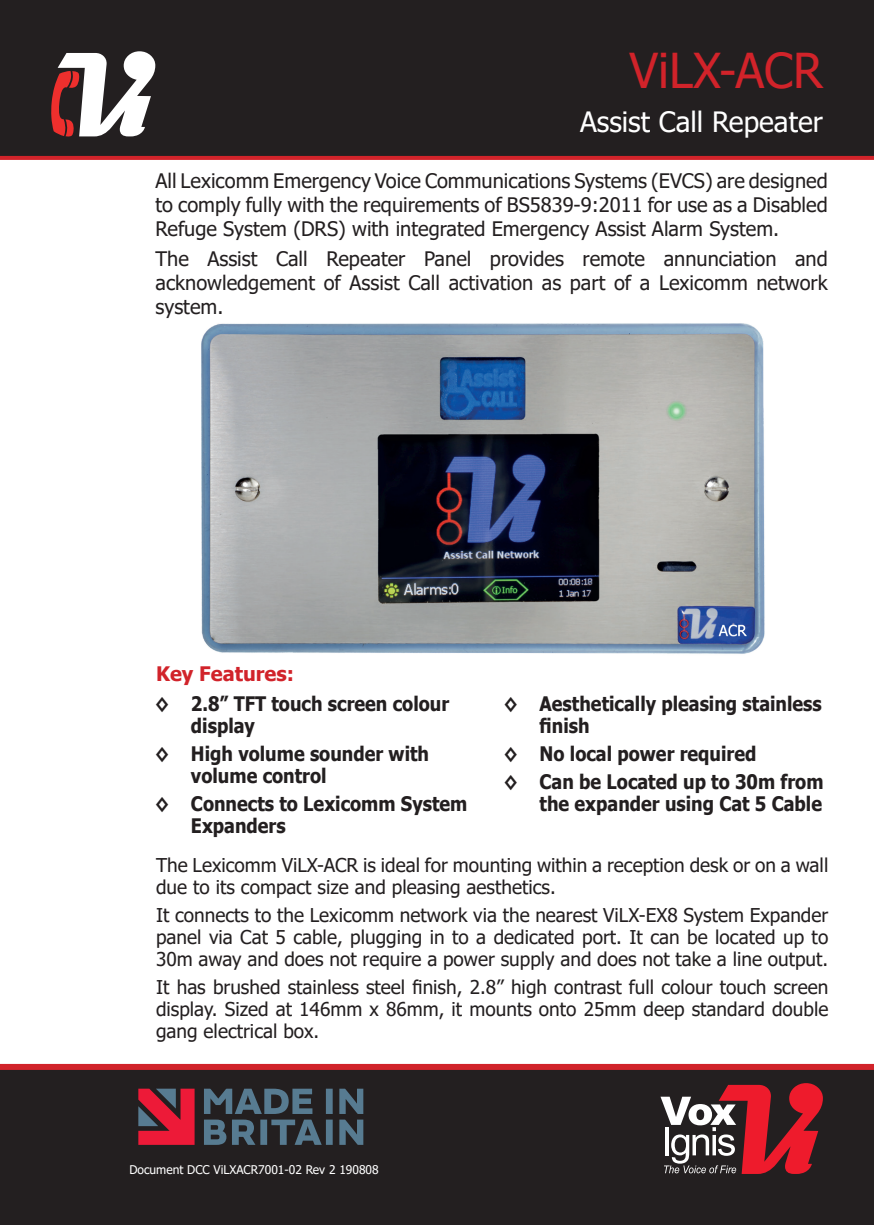
<style>
.page{position:relative;width:874px;height:1225px;background:#fff}
.page>*{position:absolute;margin:0;border:0;box-sizing:border-box;transform-origin:0 0}
.t1{font:48px "Tahoma";color:#d1232a}
.t2{font:28px "Tahoma";color:#fff}
.t3{font:20px/24px "Tahoma";color:#231f20;text-align:justify}
.t4{font:700 20px/22px "Tahoma";color:#231f20;scale:.9 1}
.t5{font:700 20px "Tahoma";color:#d1232a}
.t6{font:19px/22px "Tahoma";color:#231f20;text-align:justify}
.t7{font:12px "Tahoma";color:#fff}
</style>
<div class="page">
<div style="left:0;top:0;width:873px;height:159px;background:#231f20"></div>
<div style="left:0;top:1068px;width:873px;height:157px;background:#231f20"></div>
<svg style="left:0;top:156px;width:873px;height:4px;background:#d1262d"></svg>
<div style="left:0;top:1064px;width:873px;height:6px;background:#d1232a"></div>
<svg style="left:660px;top:1083px;width:162px;height:91px"></svg>
<svg style="left:51px;top:51px;width:104px;height:86px"></svg>
<img style="left:201px;top:323px;width:564px;height:331px">
<svg style="left:138px;top:1088px;width:56px;height:56px"></svg>
<svg style="left:204px;top:1088px;width:159px;height:56px"></svg>
<h1 class="t1" style="left:629px;top:38px;width:195px">ViLX-ACR</h1>
<h2 class="t2" style="left:579px;top:103px;width:244px">Assist Call Repeater</h2>
<p class="t3" style="left:155px;top:170px;width:673px">All Lexicomm Emergency Voice Communications Systems (EVCS) are designed to comply fully with the requirements of BS5839-9:2011 for use as a Disabled Refuge System (DRS) with integrated Emergency Assist Alarm System.</p>
<p class="t3" style="left:155px;top:248px;width:673px">The Assist Call Repeater Panel provides remote annunciation and acknowledgement of Assist Call activation as part of a Lexicomm network system.</p>
<p class="t5" style="left:156px;top:659px;width:139px">Key Features:</p>
<p class="t4" style="left:191px;top:694px;width:288px;text-indent:-36px">◊ 2.8” TFT touch screen colour display</p>
<p class="t4" style="left:191px;top:743px;width:266px;text-indent:-36px">◊ High volume sounder with volume control</p>
<p class="t4" style="left:191px;top:793px;width:308px;text-indent:-36px">◊ Connects to Lexicomm System<br>Expanders</p>
<p class="t4" style="left:539px;top:694px;width:315px;text-indent:-36px">◊ Aesthetically pleasing stainless finish</p>
<p class="t4" style="left:503px;top:741px;width:357px;line-height:27.6px">◊ No local power required<br>◊ Can be Located up to 30m from</p>
<p class="t4" style="left:539px;top:793px;width:315px">the expander using Cat 5 Cable</p>
<p class="t6" style="left:156px;top:855px;width:673px">The Lexicomm ViLX-ACR is ideal for mounting within a reception desk or on a wall due to its compact size and pleasing aesthetics.</p>
<p class="t6" style="left:156px;top:905px;width:673px">It connects to the Lexicomm network via the nearest ViLX-EX8 System Expander panel via Cat 5 cable, plugging in to a dedicated port. It can be located up to 30m away and does not require a power supply and does not take a line output.</p>
<p class="t6" style="left:156px;top:976px;width:673px">It has brushed stainless steel finish, 2.8” high contrast full colour touch screen display. Sized at 146mm x 86mm, it mounts onto 25mm deep standard double gang electrical box.</p>
<p class="t7" style="left:129px;top:1161px;width:251px">Document DCC ViLXACR7001-02 Rev 2 190808</p>
</div>
